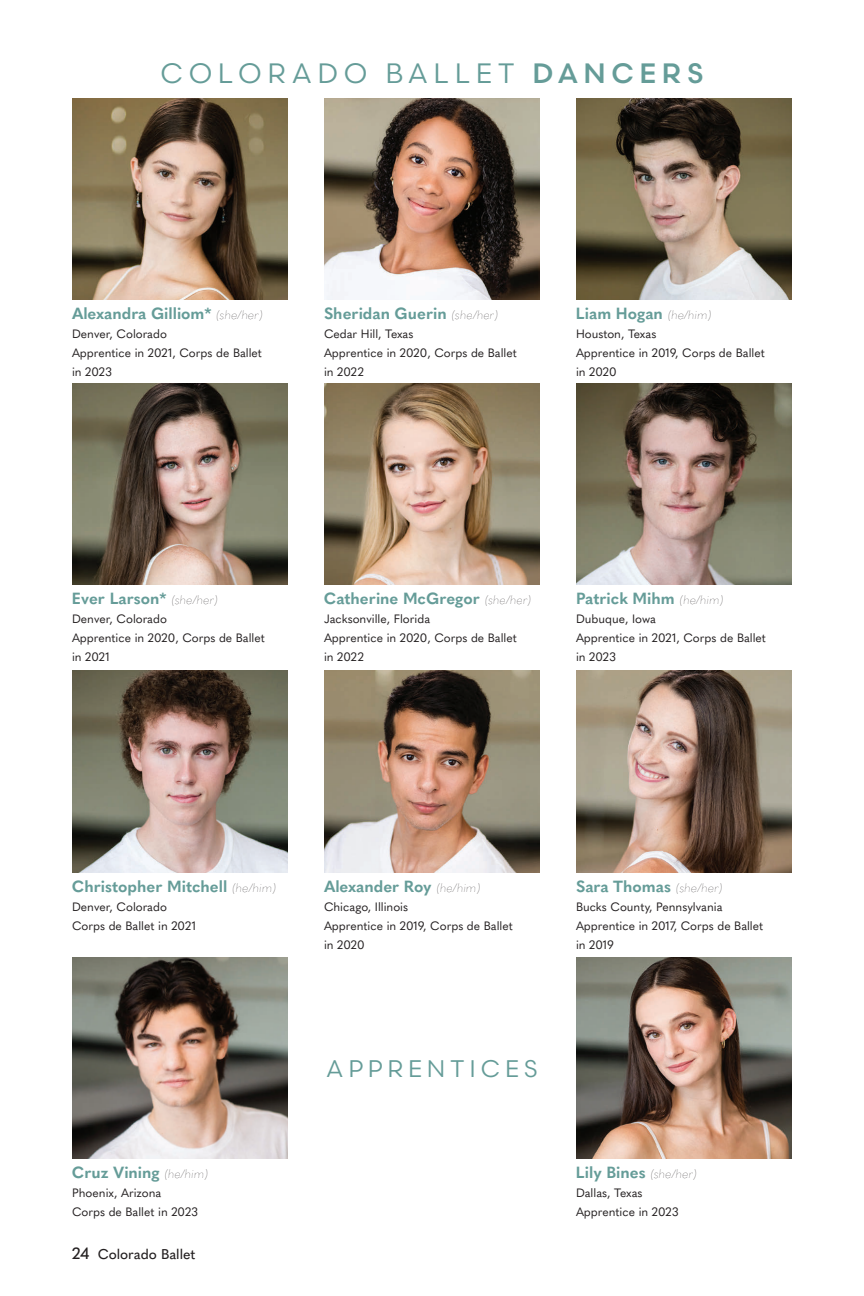
<style>
.page{position:relative;width:864px;height:1296px;background:#fff}
.page>*{position:absolute;margin:0;border:0;box-sizing:border-box;transform-origin:0 0}
.t1{font:28px "Scandia";letter-spacing:.2em;color:#659c98}
.t2{font:24px "Scandia";letter-spacing:.2em;color:#659c98}
.t3{font:700 16px "Quasimoda";color:#659c98}
.t4{font:500 14px "Quasimoda";color:#231f20}
.t5{font:12px/19px "Quasimoda";color:#231f20}
.s1{font-weight:500}
.s2{font-weight:100;font-style:italic;font-size:12px;color:#231f20}
.s3{font-size:16px}
</style>
<div class="page">
<img style="left:324px;top:98px;width:216px;height:202px">
<img style="left:72px;top:98px;width:216px;height:202px">
<img style="left:576px;top:98px;width:216px;height:202px">
<img style="left:72px;top:383px;width:216px;height:202px">
<img style="left:72px;top:671px;width:216px;height:202px">
<img style="left:576px;top:671px;width:216px;height:202px">
<img style="left:324px;top:383px;width:216px;height:202px">
<img style="left:324px;top:671px;width:216px;height:202px">
<img style="left:576px;top:383px;width:216px;height:202px">
<img style="left:72px;top:957px;width:216px;height:202px">
<img style="left:576px;top:957px;width:216px;height:202px">
<h1 class="t1" style="left:161px;top:56px;width:544px">COLORADO BALLET <span class="s1">DANCERS</span></h1>
<h3 class="t3" style="left:72px;top:301px;width:192px">Alexandra Gilliom* <span class="s2">(she/her)</span></h3>
<p class="t5" style="left:72px;top:323px;width:192px">Denver, Colorado<br>Apprentice in 2021, Corps de Ballet in 2023</p>
<h3 class="t3" style="left:324px;top:301px;width:176px">Sheridan Guerin <span class="s2">(she/her)</span></h3>
<p class="t5" style="left:324px;top:323px;width:194px">Cedar Hill, Texas<br>Apprentice in 2020, Corps de Ballet in 2022</p>
<h3 class="t3" style="left:576px;top:301px;width:137px">Liam Hogan <span class="s2">(he/him)</span></h3>
<p class="t5" style="left:576px;top:323px;width:190px">Houston, Texas<br>Apprentice in 2019, Corps de Ballet in 2020</p>
<h3 class="t3" style="left:72px;top:586px;width:147px">Ever Larson* <span class="s2">(she/her)</span></h3>
<p class="t5" style="left:72px;top:608px;width:194px">Denver, Colorado<br>Apprentice in 2020, Corps de Ballet in 2021</p>
<h3 class="t3" style="left:324px;top:586px;width:209px">Catherine McGregor <span class="s2">(she/her)</span></h3>
<p class="t5" style="left:324px;top:608px;width:194px">Jacksonville, Florida<br>Apprentice in 2020, Corps de Ballet in 2022</p>
<h3 class="t3" style="left:576px;top:586px;width:149px">Patrick Mihm <span class="s2">(he/him)</span></h3>
<p class="t5" style="left:576px;top:608px;width:192px">Dubuque, Iowa<br>Apprentice in 2021, Corps de Ballet in 2023</p>
<h3 class="t3" style="left:72px;top:874px;width:206px">Christopher Mitchell <span class="s2">(he/him)</span></h3>
<p class="t5" style="left:72px;top:896px;width:125px">Denver, Colorado<br>Corps de Ballet in 2021</p>
<h3 class="t3" style="left:72px;top:1160px;width:138px">Cruz Vining <span class="s2">(he/him)</span></h3>
<p class="t5" style="left:72px;top:1182px;width:128px">Phoenix, Arizona<br>Corps de Ballet in 2023</p>
<p class="t4" style="left:72px;top:1243px;width:125px"><span class="s3">24</span> Colorado Ballet</p>
<h3 class="t3" style="left:324px;top:874px;width:158px">Alexander Roy <span class="s2">(he/him)</span></h3>
<p class="t5" style="left:324px;top:896px;width:190px">Chicago, Illinois<br>Apprentice in 2019, Corps de Ballet in 2020</p>
<h3 class="t3" style="left:576px;top:874px;width:148px">Sara Thomas <span class="s2">(she/her)</span></h3>
<p class="t5" style="left:576px;top:896px;width:189px">Bucks County, Pennsylvania<br>Apprentice in 2017, Corps de Ballet in 2019</p>
<h2 class="t2" style="left:326px;top:1053px;width:213px">APPRENTICES</h2>
<h3 class="t3" style="left:576px;top:1160px;width:122px">Lily Bines <span class="s2">(she/her)</span></h3>
<p class="t5" style="left:576px;top:1182px;width:104px">Dallas, Texas<br>Apprentice in 2023</p>
</div>
